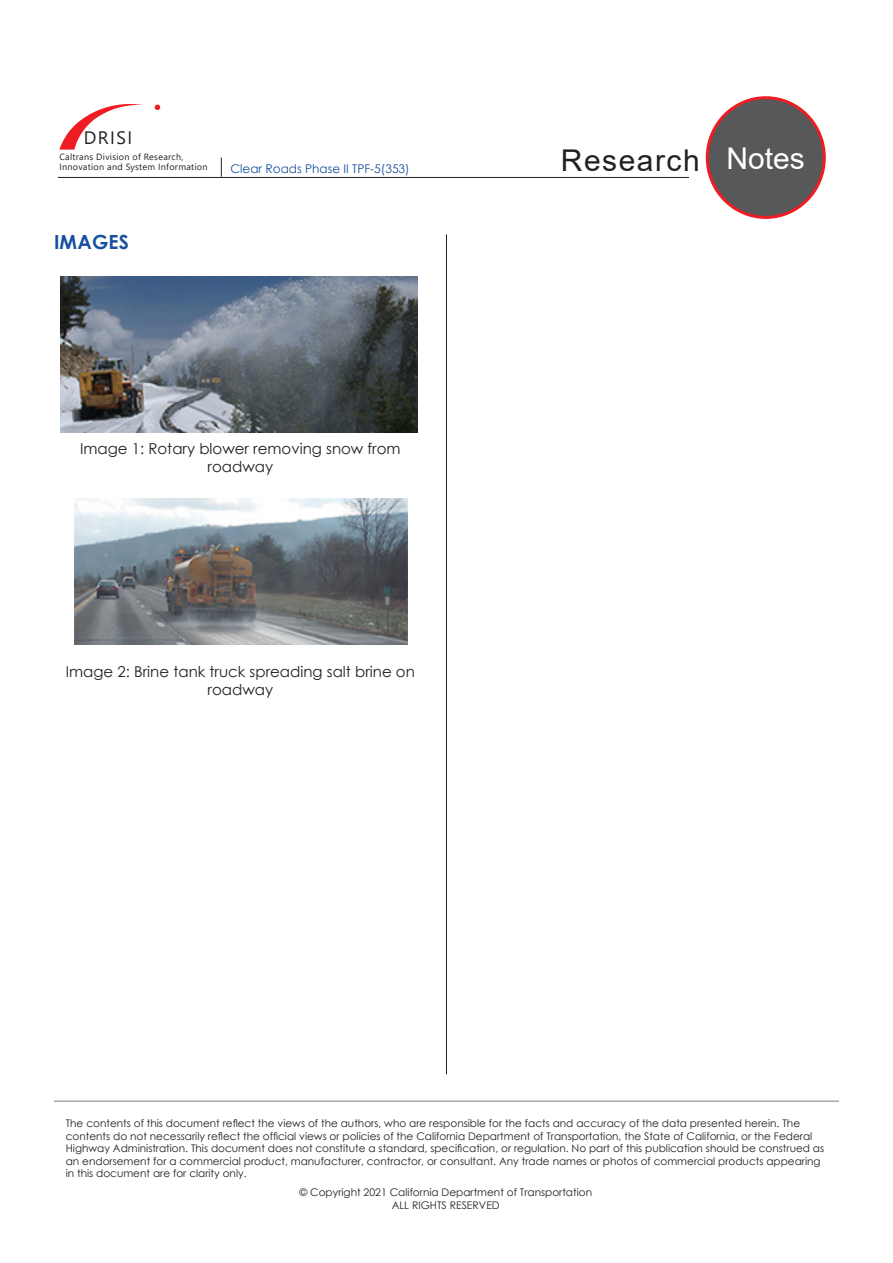
<style>
.page{position:relative;width:893px;height:1263px;background:#fff}
.page>*{position:absolute;margin:0;border:0;box-sizing:border-box;transform-origin:0 0}
.t1{font:30px "Arial";letter-spacing:.05em;color:#231f20}
.Heading_level_1_for{font:700 19.5px "Century Gothic";letter-spacing:.01em;color:#18509d}
.t2{font:18px "Segoe UI";letter-spacing:.08em;color:#231f20}
.Body_Copy{font:15px/18px "Century Gothic";color:#231f20;text-align:center}
.t3{font:12px "Century Gothic";color:#18509d}
.t4{font:10.5px/12.6px "Century Gothic";color:#231f20}
.t5{font:9px/10.8px "Segoe UI";letter-spacing:.03em;color:#231f20}
.s1{color:#fff}
</style>
<div class="page">
<hr style="left:58px;top:177px;width:631px;height:1px;background:#231f20">
<svg style="left:221px;top:158px;width:1px;height:19px"></svg>
<hr style="left:446px;top:234px;width:1px;height:840px;background:#231f20">
<hr style="left:54px;top:1100px;width:785px;height:2px;background:#a8a9ad">
<svg style="left:59px;top:104px;width:84px;height:46px"></svg>
<svg style="left:155px;top:105px;width:5px;height:5px"></svg>
<div style="left:707px;top:98px;width:117px;height:119px;background:#57585a;border-radius:50%"></div>
<div style="left:706px;top:96px;width:120px;height:123px;border:3px solid #ee1d23;border-radius:50%"></div>
<img style="left:74px;top:499px;width:333px;height:145px">
<img style="left:60px;top:276px;width:358px;height:156px">
<h3 class="t2" style="left:84px;top:120px;width:50px">DRISI</h3>
<p class="t5" style="left:59px;top:150px;width:150px">Caltrans Division of Research,<br>Innovation and System Information</p>
<h1 class="t1" style="left:561px;top:140px;width:246px">Research <span class="s1">Notes</span></h1>
<p class="t3" style="left:230px;top:160px;width:181px">Clear Roads Phase II TPF-5(353)</p>
<p class="Heading_level_1_for" style="left:54px;top:227px;width:77px">IMAGES</p>
<p class="Body_Copy" style="left:80px;top:440px;width:322px">Image 1: Rotary blower removing snow from roadway</p>
<p class="Body_Copy" style="left:66px;top:663px;width:351px">Image 2: Brine tank truck spreading salt brine on roadway</p>
<p class="t4" style="left:66px;top:1117px;width:760px">The contents of this document reflect the views of the authors, who are responsible for the facts and accuracy of the data presented herein. The contents do not necessarily reflect the official views or policies of the California Department of Transportation, the State of California, or the Federal Highway Administration. This document does not constitute a standard, specification, or regulation. No part of this publication should be construed as an endorsement for a commercial product, manufacturer, contractor, or consultant. Any trade names or photos of commercial products appearing in this document are for clarity only.</p>
<p class="t4" style="left:299px;top:1186px;width:294px">© Copyright 2021 California Department of Transportation</p>
<p class="t4" style="left:392px;top:1199px;width:110px">ALL RIGHTS RESERVED</p>
</div>
